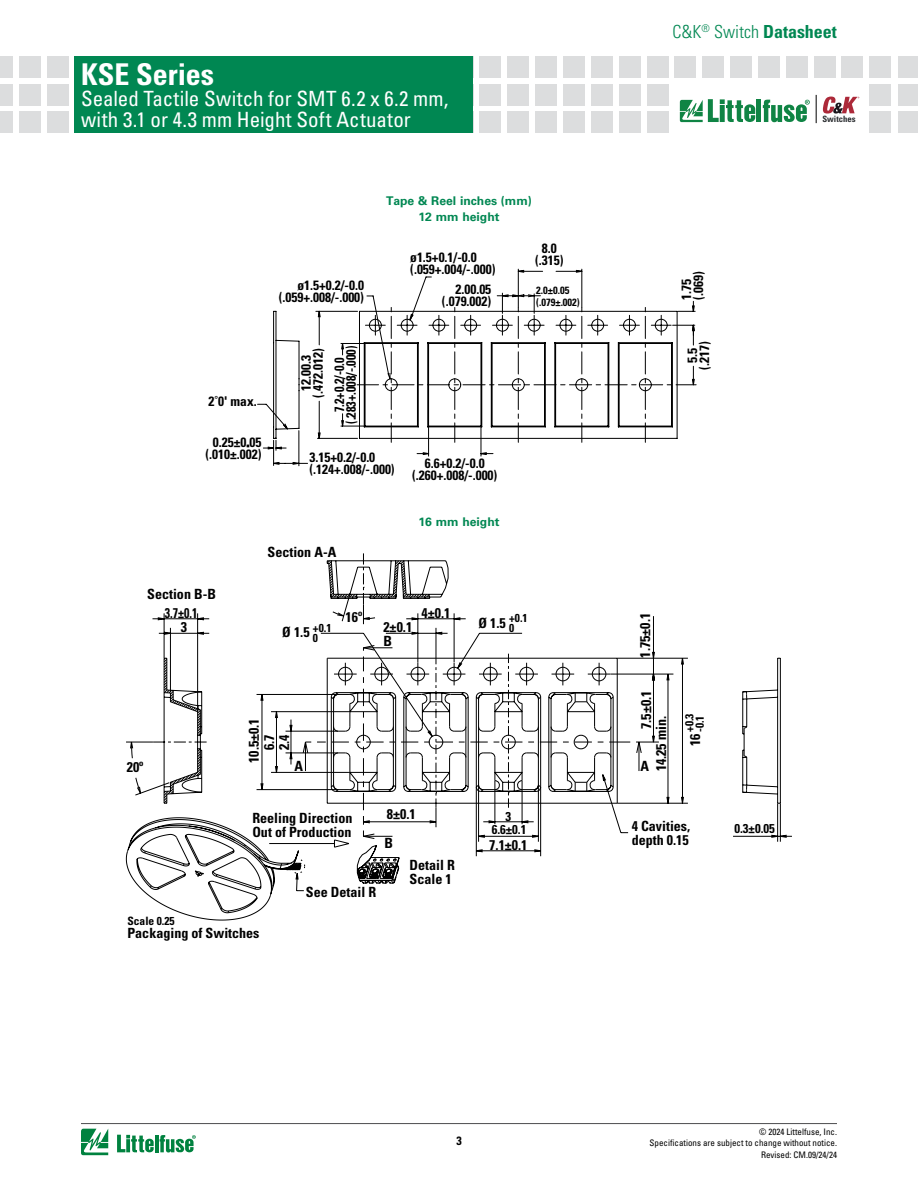
<style>
.page{position:relative;width:918px;height:1188px;background:#fff}
.page>*{position:absolute;margin:0;border:0;box-sizing:border-box;transform-origin:0 0}
.t1{font:700 condensed 30px "Univers LT Std";color:#fff}
.t2{font:condensed 21px/21px "Univers LT Std";letter-spacing:.005em;color:#fff}
.t3{font:300 condensed 18px "Univers LT Std";color:#008752}
.t4{font:700 condensed 14.1px/14.1px "Univers LT Std";color:#000}
.t5{font:700 condensed 13.5px/12px "Univers LT Std";color:#000;text-align:center}
.t6{font:700 condensed 13.5px/12px "Univers LT Std";color:#000;text-align:center;scale:.92 1}
.t7{font:700 condensed 12.75px "Univers LT Std";color:#000}
.t8{font:700 12px "Univers LT Std";color:#008752}
.t9{font:700 condensed 12px "Univers LT Std";color:#000}
.t10{font:700 condensed 11.55px/10.2px "Univers LT Std";color:#000}
.t11{font:700 condensed 10.5px/12px "Univers LT Std";color:#000}
.t12{font:condensed 9px/10.8px "Univers LT Std";color:#000;text-align:right}
.t13{font:700 condensed 8.7px "Univers LT Std";color:#292c2f}
.s1{font-weight:700}
</style>
<div class="page">
<div style="left:870px;top:56px;width:21px;height:21px;background:#dcddde"></div>
<div style="left:870px;top:84px;width:21px;height:21px;background:#dcddde"></div>
<div style="left:870px;top:112px;width:21px;height:21px;background:#dcddde"></div>
<div style="left:480px;top:56px;width:21px;height:21px;background:#dcddde"></div>
<div style="left:480px;top:84px;width:21px;height:21px;background:#dcddde"></div>
<div style="left:480px;top:112px;width:21px;height:21px;background:#dcddde"></div>
<div style="left:508px;top:56px;width:21px;height:21px;background:#dcddde"></div>
<div style="left:508px;top:84px;width:21px;height:21px;background:#dcddde"></div>
<div style="left:508px;top:112px;width:21px;height:21px;background:#dcddde"></div>
<div style="left:536px;top:56px;width:21px;height:21px;background:#dcddde"></div>
<div style="left:536px;top:84px;width:21px;height:21px;background:#dcddde"></div>
<div style="left:536px;top:112px;width:21px;height:21px;background:#dcddde"></div>
<div style="left:563px;top:56px;width:22px;height:21px;background:#dcddde"></div>
<div style="left:563px;top:84px;width:22px;height:21px;background:#dcddde"></div>
<div style="left:563px;top:112px;width:22px;height:21px;background:#dcddde"></div>
<div style="left:591px;top:56px;width:21px;height:21px;background:#dcddde"></div>
<div style="left:591px;top:84px;width:21px;height:21px;background:#dcddde"></div>
<div style="left:591px;top:112px;width:21px;height:21px;background:#dcddde"></div>
<div style="left:619px;top:56px;width:21px;height:21px;background:#dcddde"></div>
<div style="left:619px;top:84px;width:21px;height:21px;background:#dcddde"></div>
<div style="left:619px;top:112px;width:21px;height:21px;background:#dcddde"></div>
<div style="left:647px;top:56px;width:21px;height:21px;background:#dcddde"></div>
<div style="left:647px;top:84px;width:21px;height:21px;background:#dcddde"></div>
<div style="left:647px;top:112px;width:21px;height:21px;background:#dcddde"></div>
<div style="left:675px;top:56px;width:21px;height:21px;background:#dcddde"></div>
<div style="left:703px;top:56px;width:21px;height:21px;background:#dcddde"></div>
<div style="left:730px;top:56px;width:22px;height:21px;background:#dcddde"></div>
<div style="left:786px;top:56px;width:21px;height:21px;background:#dcddde"></div>
<div style="left:758px;top:56px;width:22px;height:21px;background:#dcddde"></div>
<div style="left:814px;top:56px;width:21px;height:21px;background:#dcddde"></div>
<div style="left:842px;top:56px;width:21px;height:21px;background:#dcddde"></div>
<div style="left:898px;top:56px;width:20px;height:21px;background:#dcddde"></div>
<div style="left:898px;top:84px;width:20px;height:21px;background:#dcddde"></div>
<div style="left:898px;top:112px;width:20px;height:21px;background:#dcddde"></div>
<svg style="left:816px;top:95px;width:1px;height:28px"></svg>
<svg style="left:823px;top:97px;width:36px;height:17px"></svg>
<hr style="left:757px;top:100px;width:4px;height:22px;background:#0f8444">
<svg style="left:763px;top:100px;width:47px;height:22px"></svg>
<svg style="left:680px;top:99px;width:75px;height:23px"></svg>
<hr style="left:81px;top:1123px;width:756px;height:1px;background:#4d4d4f">
<svg style="left:81px;top:1129px;width:27px;height:26px"></svg>
<hr style="left:155px;top:1135px;width:3px;height:17px;background:#00823f">
<svg style="left:160px;top:1135px;width:36px;height:18px"></svg>
<svg style="left:117px;top:1135px;width:37px;height:17px"></svg>
<div style="left:75px;top:56px;width:398px;height:77px;background:#008752"></div>
<div style="left:47px;top:56px;width:21px;height:21px;background:#dcddde"></div>
<div style="left:47px;top:84px;width:21px;height:21px;background:#dcddde"></div>
<div style="left:47px;top:112px;width:21px;height:21px;background:#dcddde"></div>
<div style="left:19px;top:56px;width:21px;height:21px;background:#dcddde"></div>
<div style="left:19px;top:84px;width:21px;height:21px;background:#dcddde"></div>
<div style="left:19px;top:112px;width:21px;height:21px;background:#dcddde"></div>
<div style="left:0;top:56px;width:13px;height:21px;background:#dcddde"></div>
<div style="left:0;top:84px;width:13px;height:21px;background:#dcddde"></div>
<div style="left:0;top:112px;width:13px;height:21px;background:#dcddde"></div>
<svg style="left:263px;top:431px;width:45px;height:35px"></svg>
<svg style="left:315px;top:269px;width:381px;height:188px"></svg>
<svg style="left:257px;top:315px;width:415px;height:116px"></svg>
<svg style="left:327px;top:553px;width:122px;height:41px"></svg>
<svg style="left:126px;top:594px;width:666px;height:297px"></svg>
<h1 class="t1" style="left:81px;top:55px;width:135px">KSE Series</h1>
<h2 class="t2" style="left:81px;top:87px;width:369px">Sealed Tactile Switch for SMT 6.2 x 6.2 mm, with 3.1 or 4.3 mm Height Soft Actuator</h2>
<p class="t8" style="left:386px;top:193px;width:147px">Tape &amp; Reel inches (mm)</p>
<p class="t5" style="left:279px;top:279px;width:87px;text-align:right">ø1.5+0.2/-0.0 (.059+.008/-.000)</p>
<p class="t8" style="left:418px;top:209px;width:83px">12 mm height</p>
<p class="t5" style="left:410px;top:251px;width:87px;text-align:left">ø1.5+0.1/-0.0 (.059+.004/-.000)</p>
<p class="t5" style="left:442px;top:283px;width:51px;text-align:right">2.00.05 (.079.002)</p>
<p class="t5" style="left:535px;top:242px;width:30px">8.0 (.315)</p>
<p class="t11" style="left:536px;top:284px;width:45px">2.0±0.05 (.079±.002)</p>
<h3 class="t3" style="left:673px;top:21px;width:166px">C&amp;K<sup>®</sup> Switch <span class="s1">Datasheet</span></h3>
<p class="t5" style="left:680px;top:300px;width:30px;text-align:left;rotate:-90deg">1.75 (.069)</p>
<p class="t13" style="left:822px;top:114px;width:35px">Switches</p>
<p class="t5" style="left:209px;top:395px;width:50px">2˚0' max.</p>
<p class="t5" style="left:205px;top:436px;width:58px">0.25±0.05 (.010±.002)</p>
<p class="t5" style="left:300px;top:398px;width:51px;rotate:-90deg">12.00.3 (.472.012)</p>
<p class="t5" style="left:686px;top:370px;width:30px;rotate:-90deg">5.5 (.217)</p>
<p class="t6" style="left:333px;top:424px;width:87px;rotate:-90deg">7.2+0.2/-0.0 (.283+.008/-.000)</p>
<p class="t5" style="left:310px;top:451px;width:87px;text-align:left">3.15+0.2/-0.0 (.124+.008/-.000)</p>
<p class="t5" style="left:412px;top:457px;width:87px">6.6+0.2/-0.0 (.260+.008/-.000)</p>
<p class="t8" style="left:418px;top:515px;width:83px">16 mm height</p>
<p class="t4" style="left:147px;top:584px;width:70px;line-height:19px;text-align:center">Section B-B<br>3.7±0.1</p>
<p class="t4" style="left:181px;top:620px;width:8px">3</p>
<p class="t4" style="left:127px;top:760px;width:18px">20º</p>
<p class="t10" style="left:127px;top:916px;width:49px">Scale 0.25</p>
<p class="t4" style="left:268px;top:545px;width:70px">Section A-A</p>
<p class="t4" style="left:422px;top:606px;width:30px">4±0.1</p>
<p class="t4" style="left:346px;top:610px;width:18px">16º</p>
<p class="t4" style="left:478px;top:616px;width:51px">Ø 1.5 <sup>+0.1</sup></p>
<p class="t4" style="left:638px;top:658px;width:46px;rotate:-90deg">1.75±0.1</p>
<p class="t4" style="left:639px;top:771px;width:82px;line-height:15px;text-indent:42px;rotate:-90deg">7.5±0.1<br>14.25 min.</p>
<p class="t4" style="left:383px;top:620px;width:30px">2±0.1</p>
<p class="t4" style="left:282px;top:625px;width:51px">Ø 1.5 <sup>+0.1</sup></p>
<p class="t10" style="left:509px;top:623px;width:7px">0</p>
<p class="t10" style="left:313px;top:632px;width:7px">0</p>
<p class="t4" style="left:383px;top:634px;width:10px">B</p>
<p class="t4" style="left:247px;top:763px;width:46px;rotate:-90deg">10.5±0.1</p>
<p class="t4" style="left:262px;top:750px;width:17px;line-height:14.9px;rotate:-90deg">6.7<br>2.4</p>
<p class="t4" style="left:295px;top:759px;width:10px">A</p>
<p class="t4" style="left:640px;top:759px;width:10px">A</p>
<p class="t10" style="left:684px;top:732px;width:20px;rotate:-90deg">+0.3 -0.1</p>
<p class="t4" style="left:688px;top:746px;width:14px;rotate:-90deg">16</p>
<p class="t4" style="left:252px;top:811px;width:102px">Reeling Direction<br>Out of Production</p>
<p class="t4" style="left:306px;top:885px;width:72px">See Detail R</p>
<p class="t4" style="left:385px;top:800px;width:33px;line-height:28.7px">8±0.1<br>B</p>
<p class="t4" style="left:410px;top:858px;width:47px">Detail R<br>Scale 1</p>
<p class="t7" style="left:505px;top:808px;width:7px">3</p>
<p class="t4" style="left:632px;top:819px;width:60px">4 Cavities, depth 0.15</p>
<p class="t7" style="left:492px;top:822px;width:36px">6.6±0.1</p>
<p class="t7" style="left:734px;top:820px;width:42px">0.3±0.05</p>
<p class="t4" style="left:489px;top:838px;width:40px">7.1±0.1</p>
<p class="t4" style="left:127px;top:926px;width:134px">Packaging of Switches</p>
<p class="t9" style="left:456px;top:1133px;width:7px">3</p>
<p class="t12" style="left:650px;top:1126px;width:189px">© 2024 Littelfuse, Inc.<br>Specifications are subject to change without notice.</p>
<p class="t12" style="left:761px;top:1149px;width:77px">Revised: CM.09/24/24</p>
</div>
